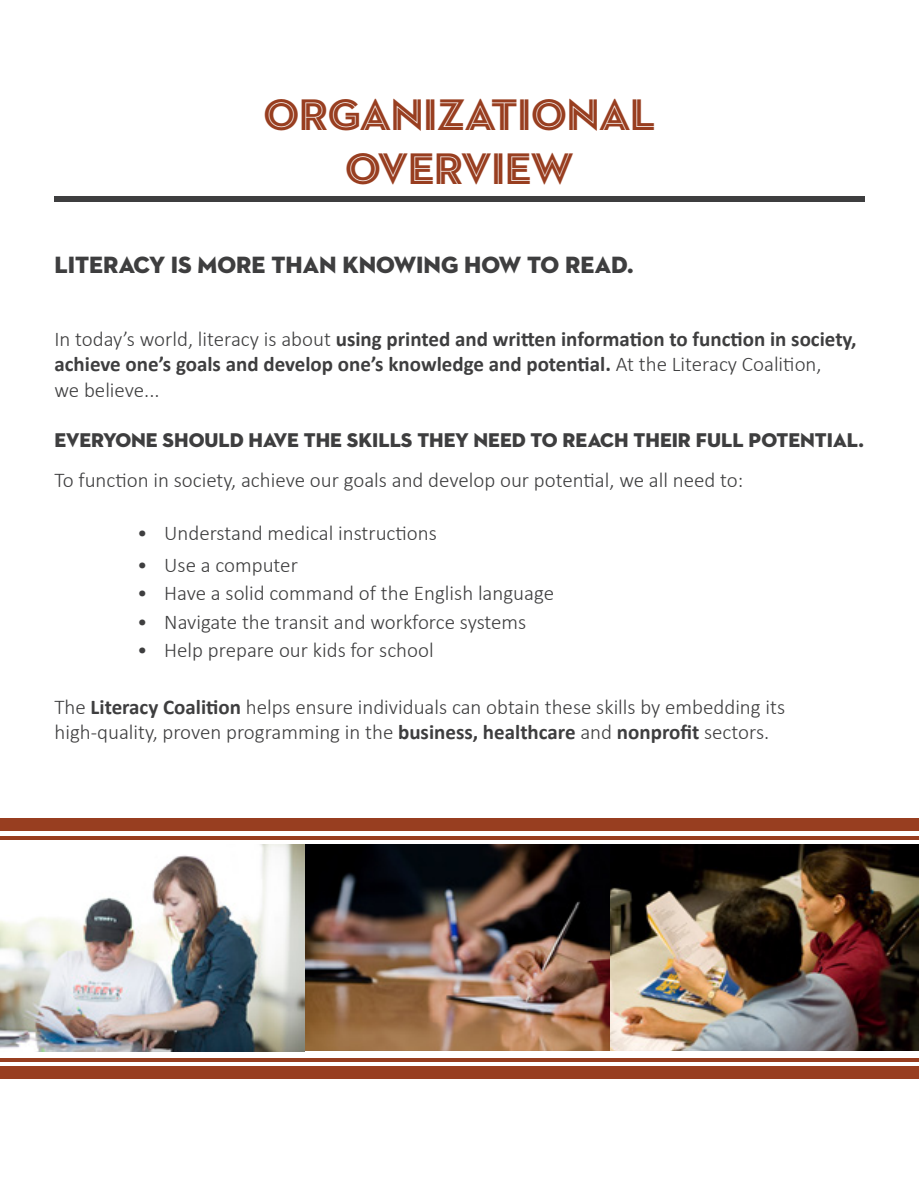
<style>
.page{position:relative;width:919px;height:1189px;background:#fff}
.page>*{position:absolute;margin:0;border:0;box-sizing:border-box;transform-origin:0 0}
.t1{font:45px "Neutraface 2 Display Inline";color:#983e20}
.t2{font:24px "Neutraface 2 Display Titling";color:#3e3e3f}
.t3{font:300 21px/25.2px "Calibri";color:#3e3e3f}
.t4{font:700 21px/25.2px "Calibri";color:#3e3e3f}
.t5{font:20.25px "Neutraface 2 Display Titling";color:#3e3e3f}
.s1{font-weight:300}
.s2{font-weight:700}
</style>
<div class="page">
<img style="left:0;top:845px;width:610px;height:206px">
<img style="left:610px;top:845px;width:308px;height:206px">
<hr style="left:0;top:836px;width:918px;height:3px;background:#983e20">
<div style="left:0;top:818px;width:918px;height:13px;background:#983e20"></div>
<hr style="left:0;top:1058px;width:918px;height:4px;background:#983e20">
<div style="left:0;top:1066px;width:918px;height:13px;background:#983e20"></div>
<div style="left:54px;top:197px;width:810px;height:5px;background:#3e3e3f"></div>
<p class="t1" style="left:264px;top:88px;width:393px">ORGANIZATIONAL</p>
<p class="t1" style="left:346px;top:142px;width:229px">OVERVIEW</p>
<p class="t2" style="left:54px;top:250px;width:581px">LITERACY IS MORE THAN KNOWING HOW TO READ.</p>
<p class="t4" style="left:54px;top:326px;width:804px"><span class="s1">In today’s world, literacy is about</span> using printed and written information to function in society, achieve one’s goals and develop one’s knowledge and potential. <span class="s1">At the Literacy Coalition,</span></p>
<p class="t3" style="left:54px;top:377px;width:107px">we believe...</p>
<p class="t5" style="left:54px;top:427px;width:811px">EVERYONE SHOULD HAVE THE SKILLS THEY NEED TO REACH THEIR FULL POTENTIAL.</p>
<p class="t3" style="left:54px;top:467px;width:690px">To function in society, achieve our goals and develop our potential, we all need to:</p>
<p class="t3" style="left:137px;top:521px;width:301px">• Understand medical instructions</p>
<p class="t3" style="left:137px;top:552px;width:162px">• Use a computer</p>
<p class="t3" style="left:137px;top:581px;width:418px">• Have a solid command of the English language</p>
<p class="t3" style="left:137px;top:609px;width:391px">• Navigate the transit and workforce systems</p>
<p class="t3" style="left:137px;top:638px;width:298px">• Help prepare our kids for school</p>
<p class="t3" style="left:54px;top:694px;width:732px">The <span class="s2">Literacy Coalition</span> helps ensure individuals can obtain these skills by embedding its high-quality, proven programming in the <span class="s2">business, healthcare</span> and <span class="s2">nonprofit</span> sectors.</p>
</div>
